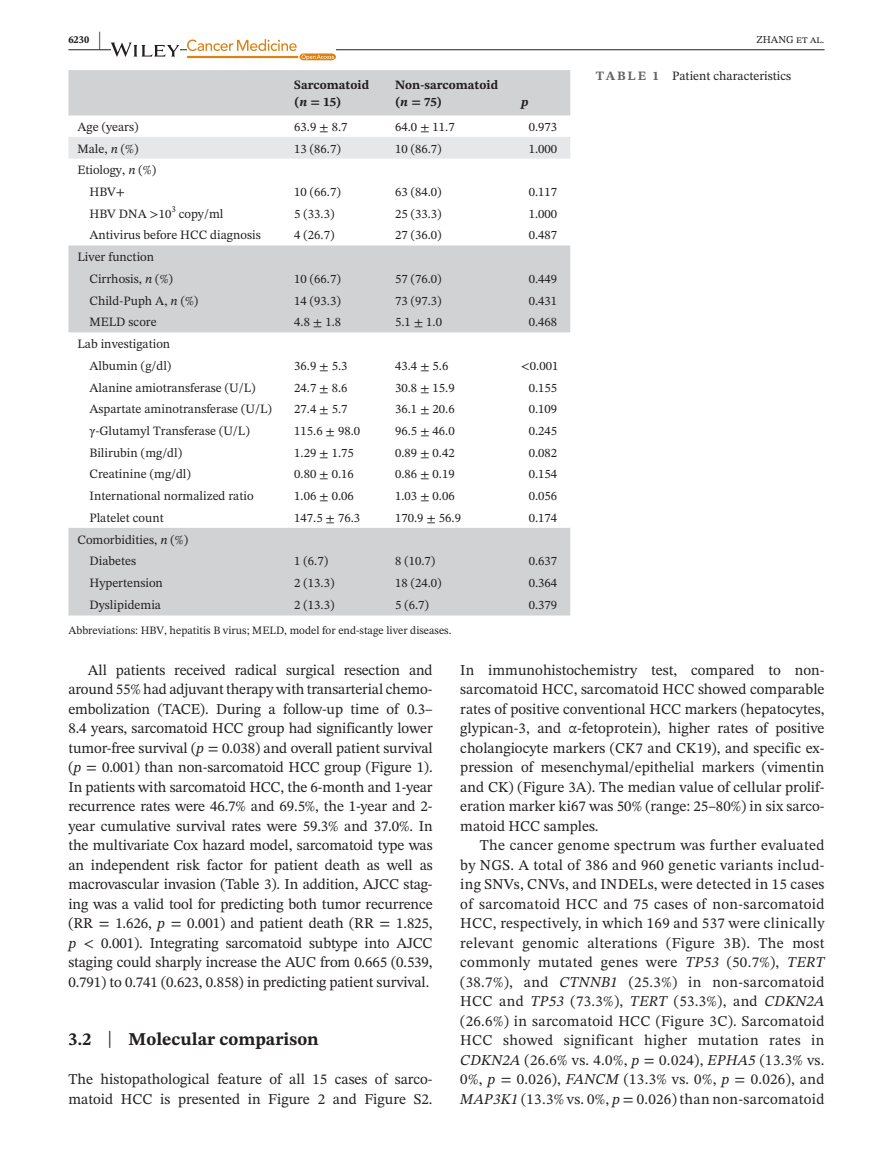
<style>
.page{position:relative;width:893px;height:1174px;background:#fff}
.page>*{position:absolute;margin:0;border:0;box-sizing:border-box;transform-origin:0 0}
.t1{font:700 18px "STIX Two Text";color:#231f20}
.t2{font:15px/19.5px "STIX Two Text";color:#231f20;text-align:justify}
.t3{font:12.75px/21.8px "STIX Two Text";color:#231f20}
.t4{font:700 12.75px/17.2px "STIX Two Text";color:#231f20}
.t5{font:italic 700 12.75px "STIX Two Text";color:#231f20}
.t6{font:11.25px "STIX Two Text";color:#231f20}
.t7{font:10.5px "STIX Two Text";color:#231f20}
.t8{font:700 10.5px "STIX Two Text";color:#231f20}
.s1{font-size:21px}
.s2{font-style:italic}
.s3{font-weight:700;color:#636366}
.s4{font-weight:400;font-size:23.7px}
</style>
<div class="page">
<hr style="left:68px;top:49px;width:756px;height:1px;background:#231f20">
<svg style="left:111px;top:43px;width:68px;height:14px"></svg>
<svg style="left:187px;top:39px;width:149px;height:21px"></svg>
<svg style="left:68px;top:70px;width:502px;height:544px"></svg>
<div style="left:68px;top:137px;width:502px;height:22px;background:#e6e7e9"></div>
<hr style="left:68px;top:614px;width:217px;height:1px;background:#d1d2d4">
<hr style="left:285px;top:614px;width:101px;height:1px;background:#d1d2d4">
<hr style="left:386px;top:614px;width:126px;height:1px;background:#d1d2d4">
<hr style="left:512px;top:614px;width:58px;height:1px;background:#d1d2d4">
<p class="t8" style="left:68px;top:32px;width:34px">6230 <span class="s1">|</span></p>
<p class="t7" style="left:756px;top:32px;width:69px">ZHANG et al.</p>
<p class="t4" style="left:294px;top:76px;width:76px">Sarcomatoid (<span class="s2">n</span> = 15)</p>
<p class="t4" style="left:395px;top:76px;width:105px">Non-sarcomatoid (<span class="s2">n</span> = 75)</p>
<p class="t5" style="left:521px;top:93px;width:9px">p</p>
<p class="t3" style="left:77px;top:116px;width:63px">Age (years)</p>
<p class="t3" style="left:294px;top:116px;width:55px">63.9 ± 8.7</p>
<p class="t3" style="left:395px;top:116px;width:61px">64.0 ± 11.7</p>
<p class="t3" style="left:529px;top:116px;width:30px">0.973</p>
<p class="t3" style="left:77px;top:137px;width:63px">Male, <span class="s2">n</span> (%)</p>
<p class="t3" style="left:294px;top:137px;width:48px">13 (86.7)</p>
<p class="t3" style="left:395px;top:137px;width:48px">10 (86.7)</p>
<p class="t3" style="left:529px;top:137px;width:30px">1.000</p>
<p class="t3" style="left:89px;top:159px;width:68px;text-indent:-12px">Etiology, <span class="s2">n</span> (%)<br>HBV+</p>
<p class="t3" style="left:294px;top:181px;width:48px">10 (66.7)</p>
<p class="t3" style="left:395px;top:181px;width:48px">63 (84.0)</p>
<p class="t3" style="left:529px;top:181px;width:30px">0.117</p>
<p class="t3" style="left:89px;top:202px;width:135px">HBV DNA &gt;10<sup>3</sup> copy/ml</p>
<p class="t3" style="left:294px;top:202px;width:42px">5 (33.3)</p>
<p class="t3" style="left:395px;top:202px;width:48px">25 (33.3)</p>
<p class="t3" style="left:529px;top:202px;width:30px">1.000</p>
<p class="t3" style="left:89px;top:224px;width:173px">Antivirus before HCC diagnosis</p>
<p class="t3" style="left:294px;top:224px;width:42px">4 (26.7)</p>
<p class="t3" style="left:395px;top:224px;width:48px">27 (36.0)</p>
<p class="t3" style="left:529px;top:224px;width:30px">0.487</p>
<p class="t3" style="left:89px;top:246px;width:85px;text-indent:-12px">Liver function<br>Cirrhosis, <span class="s2">n</span> (%)</p>
<p class="t3" style="left:294px;top:268px;width:48px">10 (66.7)</p>
<p class="t3" style="left:395px;top:268px;width:48px">57 (76.0)</p>
<p class="t3" style="left:529px;top:268px;width:30px">0.449</p>
<p class="t3" style="left:89px;top:289px;width:110px">Child-Puph A, <span class="s2">n</span> (%)</p>
<p class="t3" style="left:294px;top:289px;width:48px">14 (93.3)</p>
<p class="t3" style="left:395px;top:289px;width:48px">73 (97.3)</p>
<p class="t3" style="left:529px;top:289px;width:30px">0.431</p>
<p class="t3" style="left:89px;top:311px;width:69px">MELD score</p>
<p class="t3" style="left:294px;top:311px;width:48px">4.8 ± 1.8</p>
<p class="t3" style="left:395px;top:311px;width:48px">5.1 ± 1.0</p>
<p class="t3" style="left:529px;top:311px;width:30px">0.468</p>
<p class="t3" style="left:77px;top:333px;width:95px;text-align:right">Lab investigation<br>Albumin (g/dl)</p>
<p class="t3" style="left:294px;top:354px;width:55px">36.9 ± 5.3</p>
<p class="t3" style="left:395px;top:354px;width:55px">43.4 ± 5.6</p>
<p class="t3" style="left:521px;top:354px;width:39px">&lt;0.001</p>
<p class="t3" style="left:89px;top:376px;width:168px">Alanine amiotransferase (U/L)</p>
<p class="t3" style="left:294px;top:376px;width:55px">24.7 ± 8.6</p>
<p class="t3" style="left:395px;top:376px;width:61px">30.8 ± 15.9</p>
<p class="t3" style="left:529px;top:376px;width:30px">0.155</p>
<p class="t3" style="left:89px;top:398px;width:184px">Aspartate aminotransferase (U/L)</p>
<p class="t3" style="left:294px;top:398px;width:55px">27.4 ± 5.7</p>
<p class="t3" style="left:395px;top:398px;width:61px">36.1 ± 20.6</p>
<p class="t3" style="left:529px;top:398px;width:30px">0.109</p>
<p class="t3" style="left:89px;top:420px;width:162px">γ-Glutamyl Transferase (U/L)</p>
<p class="t3" style="left:294px;top:420px;width:67px">115.6 ± 98.0</p>
<p class="t3" style="left:395px;top:420px;width:61px">96.5 ± 46.0</p>
<p class="t3" style="left:529px;top:420px;width:30px">0.245</p>
<p class="t3" style="left:89px;top:441px;width:94px">Bilirubin (mg/dl)</p>
<p class="t3" style="left:294px;top:441px;width:61px">1.29 ± 1.75</p>
<p class="t3" style="left:395px;top:441px;width:61px">0.89 ± 0.42</p>
<p class="t3" style="left:529px;top:441px;width:30px">0.082</p>
<p class="t3" style="left:89px;top:463px;width:103px">Creatinine (mg/dl)</p>
<p class="t3" style="left:294px;top:463px;width:61px">0.80 ± 0.16</p>
<p class="t3" style="left:395px;top:463px;width:61px">0.86 ± 0.19</p>
<p class="t3" style="left:529px;top:463px;width:30px">0.154</p>
<p class="t3" style="left:89px;top:485px;width:166px">International normalized ratio</p>
<p class="t3" style="left:294px;top:485px;width:61px">1.06 ± 0.06</p>
<p class="t3" style="left:395px;top:485px;width:61px">1.03 ± 0.06</p>
<p class="t3" style="left:529px;top:485px;width:30px">0.056</p>
<p class="t3" style="left:89px;top:506px;width:76px">Platelet count</p>
<p class="t3" style="left:294px;top:506px;width:67px">147.5 ± 76.3</p>
<p class="t3" style="left:395px;top:506px;width:67px">170.9 ± 56.9</p>
<p class="t3" style="left:529px;top:506px;width:30px">0.174</p>
<p class="t3" style="left:89px;top:528px;width:100px;text-indent:-12px">Comorbidities, <span class="s2">n</span> (%)<br>Diabetes</p>
<p class="t3" style="left:294px;top:550px;width:35px">1 (6.7)</p>
<p class="t3" style="left:395px;top:550px;width:42px">8 (10.7)</p>
<p class="t3" style="left:529px;top:550px;width:30px">0.637</p>
<p class="t3" style="left:89px;top:572px;width:75px">Hypertension</p>
<p class="t3" style="left:294px;top:572px;width:42px">2 (13.3)</p>
<p class="t3" style="left:395px;top:572px;width:48px">18 (24.0)</p>
<p class="t3" style="left:529px;top:572px;width:30px">0.364</p>
<p class="t3" style="left:89px;top:593px;width:73px">Dyslipidemia</p>
<p class="t3" style="left:294px;top:593px;width:42px">2 (13.3)</p>
<p class="t3" style="left:395px;top:593px;width:35px">5 (6.7)</p>
<p class="t3" style="left:529px;top:593px;width:30px">0.379</p>
<p class="t6" style="left:68px;top:622px;width:384px">Abbreviations: HBV, hepatitis B virus; MELD, model for end-stage liver diseases.</p>
<p class="t3" style="left:596px;top:65px;width:197px"><span class="s3">TABLE 1</span> Patient characteristics</p>
<p class="t2" style="left:68px;top:660px;width:366px;text-indent:20px">All patients received radical surgical resection and around 55% had adjuvant therapy with transarterial chemo&shy;embolization (TACE). During a follow-up time of 0.3– 8.4 years, sarcomatoid HCC group had significantly lower tumor-free survival (<span class="s2">p</span> = 0.038) and overall patient survival (<span class="s2">p</span> = 0.001) than non-sarcomatoid HCC group (Figure 1).<br>In patients with sarcomatoid HCC, the 6-month and 1-year recurrence rates were 46.7% and 69.5%, the 1-year and 2- year cumulative survival rates were 59.3% and 37.0%. In the multivariate Cox hazard model, sarcomatoid type was an independent risk factor for patient death as well as macrovascular invasion (Table 3). In addition, AJCC stag&shy;ing was a valid tool for predicting both tumor recurrence (RR = 1.626, <span class="s2">p</span> = 0.001) and patient death (RR = 1.825, <span class="s2">p</span> &lt; 0.001). Integrating sarcomatoid subtype into AJCC staging could sharply increase the AUC from 0.665 (0.539, 0.791) to 0.741 (0.623, 0.858) in predicting patient survival.</p>
<p class="t1" style="left:68px;top:1026px;width:252px">3.2 <span class="s4">|</span> Molecular comparison</p>
<p class="t2" style="left:68px;top:1069px;width:366px">The histopathological feature of all 15 cases of sarco&shy;matoid HCC is presented in Figure 2 and Figure S2.</p>
<p class="t2" style="left:460px;top:660px;width:366px">In immunohistochemistry test, compared to non&shy;sarcomatoid HCC, sarcomatoid HCC showed comparable rates of positive conventional HCC markers (hepatocytes, glypican-3, and α-fetoprotein), higher rates of positive cholangiocyte markers (CK7 and CK19), and specific ex&shy;pression of mesenchymal/epithelial markers (vimentin and CK) (Figure 3A). The median value of cellular prolif&shy;eration marker ki67 was 50% (range: 25–80%) in six sarco&shy;matoid HCC samples.</p>
<p class="t2" style="left:460px;top:835px;width:366px;text-indent:20px">The cancer genome spectrum was further evaluated by NGS. A total of 386 and 960 genetic variants includ&shy;ing SNVs, CNVs, and INDELs, were detected in 15 cases of sarcomatoid HCC and 75 cases of non-sarcomatoid HCC, respectively, in which 169 and 537 were clinically relevant genomic alterations (Figure 3B). The most commonly mutated genes were <span class="s2">TP53</span> (50.7%), <span class="s2">TERT </span>(38.7%), and <span class="s2">CTNNB1</span> (25.3%) in non-sarcomatoid HCC and <span class="s2">TP53</span> (73.3%), <span class="s2">TERT</span> (53.3%), and <span class="s2">CDKN2A </span>(26.6%) in sarcomatoid HCC (Figure 3C). Sarcomatoid HCC showed significant higher mutation rates in <span class="s2">CDKN2A</span> (26.6% vs. 4.0%, <span class="s2">p</span> = 0.024), <span class="s2">EPHA5</span> (13.3% vs.<br>0%, <span class="s2">p</span> = 0.026), <span class="s2">FANCM</span> (13.3% vs. 0%, <span class="s2">p</span> = 0.026), and <span class="s2">MAP3K1</span> (13.3% vs. 0%, <span class="s2">p</span> = 0.026) than non-sarcomatoid</p>
</div>
